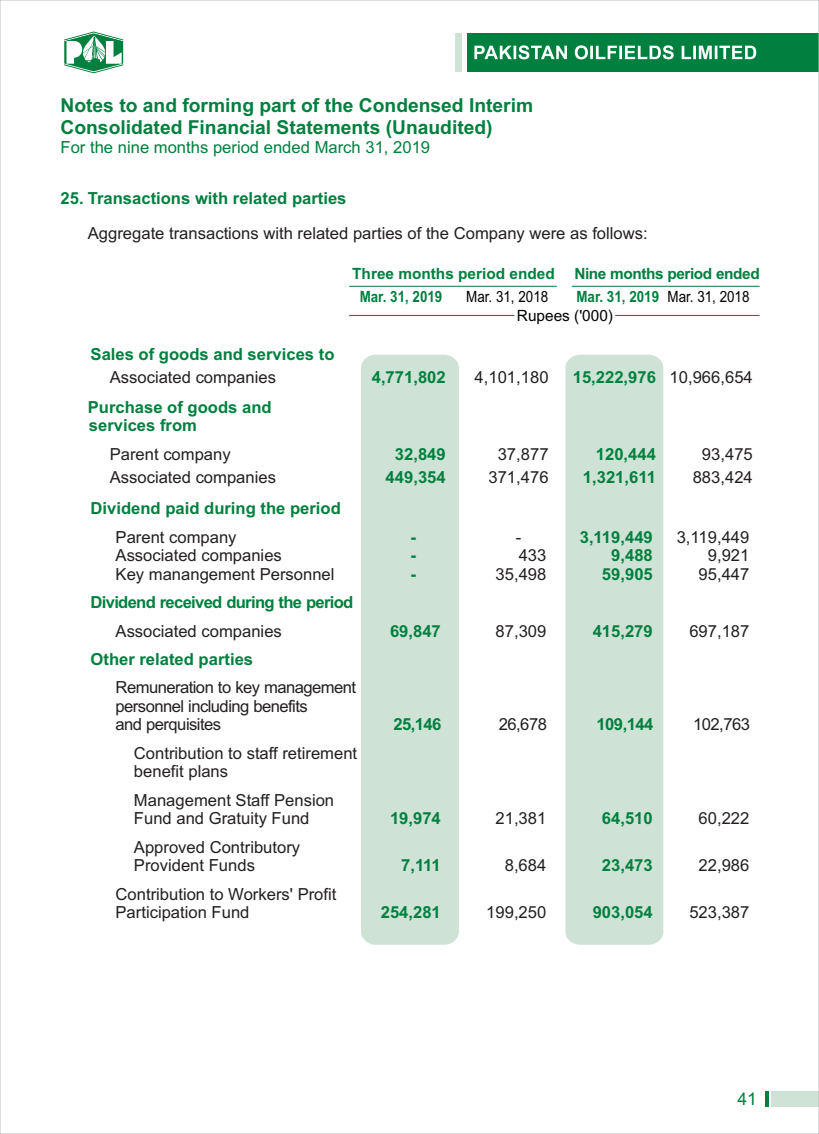
<style>
.page{position:relative;width:819px;height:1134px;background:#fff}
.page>*{position:absolute;margin:0;border:0;box-sizing:border-box;transform-origin:0 0}
.t1{font:700 19.25px/21.5px "Arial";color:#00803e}
.t2{font:17.5px "Arial";color:#00803e}
.t3{font:16.62px/18.6px "Arial";color:#231f20}
.t4{font:700 16.62px/17.7px "Arial";color:#00803e}
.t5{font:16.62px/18.6px "Arial";letter-spacing:-.035em;color:#231f20}
.t6{font:16.62px "Arial";color:#00803e}
.t7{font:700 16.62px "Arial";letter-spacing:-.04em;color:#00803e}
.t8{font:700 15.58px "Arial";color:#00803e;scale:.86 1}
.t9{font:700 15.58px "Arial";color:#00803e}
.t10{font:700 15.58px "Arial";letter-spacing:-.03em;color:#00803e}
.t11{font:15.58px "Arial";color:#000}
.t12{font:15.58px "Arial";color:#000;scale:.86 1}
.s1{font-weight:400;color:#000}
</style>
<div class="page">
<svg style="left:361px;top:355px;width:302px;height:590px;fill:#cee3d5"></svg>
<hr style="left:572px;top:286px;width:188px;height:1px;background:#00803e">
<hr style="left:349px;top:315px;width:165px;height:1px;background:#00803e">
<hr style="left:615px;top:315px;width:145px;height:1px;background:#00803e">
<hr style="left:349px;top:286px;width:208px;height:1px;background:#00803e">
<svg style="left:64px;top:32px;width:59px;height:41px"></svg>
<div style="left:772px;top:1091px;width:47px;height:16px;background:#cee3d5"></div>
<hr style="left:766px;top:1091px;width:3px;height:16px;background:#00803e">
<div style="left:468px;top:33px;width:351px;height:39px;background:#00803e"></div>
<div style="left:456px;top:33px;width:6px;height:39px;background:#cee3d5"></div>
<svg style="left:474px;top:45px;width:282px;height:14px"></svg>
<p class="t1" style="left:61px;top:96px;width:474px">Notes to and forming part of the Condensed Interim<br>Consolidated Financial Statements (Unaudited)</p>
<p class="t6" style="left:61px;top:141px;width:371px">For the nine months period ended March 31, 2019</p>
<p class="t4" style="left:61px;top:191px;width:287px">25. Transactions with related parties</p>
<p class="t3" style="left:88px;top:226px;width:561px">Aggregate transactions with related parties of the Company were as follows:</p>
<p class="t4" style="left:91px;top:347px;width:245px">Sales of goods and services to</p>
<p class="t9" style="left:352px;top:267px;width:204px">Three months period ended</p>
<p class="t10" style="left:574px;top:267px;width:187px">Nine months period ended</p>
<p class="t11" style="left:517px;top:309px;width:98px">Rupees ('000)</p>
<p class="t8" style="left:360px;top:291px;width:98px">Mar. 31, 2019</p>
<p class="t12" style="left:466px;top:291px;width:97px">Mar. 31, 2018</p>
<p class="t8" style="left:576px;top:291px;width:203px">Mar. 31, 2019 <span class="s1">Mar. 31, 2018</span></p>
<p class="t3" style="left:110px;top:369px;width:168px">Associated companies</p>
<p class="t3" style="left:475px;top:369px;width:75px">4,101,180</p>
<p class="t3" style="left:670px;top:369px;width:85px">10,966,654</p>
<p class="t4" style="left:372px;top:370px;width:75px">4,771,802</p>
<p class="t4" style="left:573px;top:370px;width:85px">15,222,976</p>
<p class="t4" style="left:88px;top:400px;width:185px">Purchase of goods and services from</p>
<p class="t3" style="left:110px;top:447px;width:123px">Parent company</p>
<p class="t3" style="left:498px;top:447px;width:52px">37,877</p>
<p class="t3" style="left:702px;top:447px;width:52px">93,475</p>
<p class="t3" style="left:110px;top:470px;width:168px">Associated companies</p>
<p class="t3" style="left:489px;top:470px;width:62px">371,476</p>
<p class="t3" style="left:693px;top:470px;width:62px">883,424</p>
<p class="t4" style="left:395px;top:447px;width:52px">32,849</p>
<p class="t4" style="left:596px;top:447px;width:62px">120,444</p>
<p class="t4" style="left:386px;top:470px;width:62px">449,354</p>
<p class="t4" style="left:583px;top:470px;width:75px">1,321,611</p>
<p class="t4" style="left:91px;top:501px;width:252px">Dividend paid during the period</p>
<p class="t3" style="left:116px;top:529px;width:123px">Parent company</p>
<p class="t3" style="left:516px;top:529px;width:7px">-</p>
<p class="t3" style="left:677px;top:529px;width:74px">3,119,449</p>
<p class="t3" style="left:116px;top:548px;width:168px">Associated companies</p>
<p class="t3" style="left:519px;top:548px;width:29px">433</p>
<p class="t3" style="left:708px;top:548px;width:43px">9,921</p>
<p class="t3" style="left:116px;top:566px;width:221px">Key manangement Personnel</p>
<p class="t3" style="left:496px;top:566px;width:52px">35,498</p>
<p class="t3" style="left:699px;top:566px;width:52px">95,447</p>
<p class="t4" style="left:410px;top:530px;width:7px">-</p>
<p class="t4" style="left:580px;top:530px;width:75px">3,119,449</p>
<p class="t4" style="left:410px;top:548px;width:7px">-</p>
<p class="t4" style="left:611px;top:548px;width:43px">9,488</p>
<p class="t4" style="left:410px;top:567px;width:7px">-</p>
<p class="t4" style="left:602px;top:567px;width:52px">59,905</p>
<p class="t7" style="left:91px;top:596px;width:264px">Dividend received during the period</p>
<p class="t3" style="left:116px;top:623px;width:168px">Associated companies</p>
<p class="t3" style="left:496px;top:623px;width:52px">87,309</p>
<p class="t3" style="left:689px;top:623px;width:62px">697,187</p>
<p class="t4" style="left:390px;top:623px;width:52px">69,847</p>
<p class="t4" style="left:593px;top:623px;width:62px">415,279</p>
<p class="t4" style="left:91px;top:652px;width:164px">Other related parties</p>
<p class="t5" style="left:116px;top:680px;width:242px">Remuneration to key management personnel including benefits<br>and perquisites</p>
<p class="t3" style="left:134px;top:745px;width:225px">Contribution to staff retirement benefit plans</p>
<p class="t3" style="left:134px;top:792px;width:202px">Management Staff Pension<br>Fund and Gratuity Fund</p>
<p class="t3" style="left:134px;top:839px;width:168px">Approved Contributory<br>Provident Funds</p>
<p class="t3" style="left:116px;top:886px;width:222px">Contribution to Workers' Profit<br>Participation Fund</p>
<p class="t3" style="left:499px;top:717px;width:50px">26,678</p>
<p class="t3" style="left:693px;top:717px;width:58px">102,763</p>
<p class="t4" style="left:393px;top:717px;width:50px">25,146</p>
<p class="t4" style="left:597px;top:717px;width:58px">109,144</p>
<p class="t3" style="left:496px;top:811px;width:52px">21,381</p>
<p class="t3" style="left:699px;top:811px;width:52px">60,222</p>
<p class="t4" style="left:390px;top:811px;width:52px">19,974</p>
<p class="t4" style="left:602px;top:811px;width:52px">64,510</p>
<p class="t4" style="left:401px;top:858px;width:41px">7,111</p>
<p class="t4" style="left:602px;top:858px;width:52px">23,473</p>
<p class="t4" style="left:381px;top:905px;width:62px">254,281</p>
<p class="t4" style="left:593px;top:905px;width:62px">903,054</p>
<p class="t3" style="left:505px;top:858px;width:43px">8,684</p>
<p class="t3" style="left:699px;top:858px;width:52px">22,986</p>
<p class="t3" style="left:486px;top:905px;width:62px">199,250</p>
<p class="t3" style="left:689px;top:905px;width:62px">523,387</p>
<p class="t2" style="left:738px;top:1092px;width:21px">41</p>
</div>
